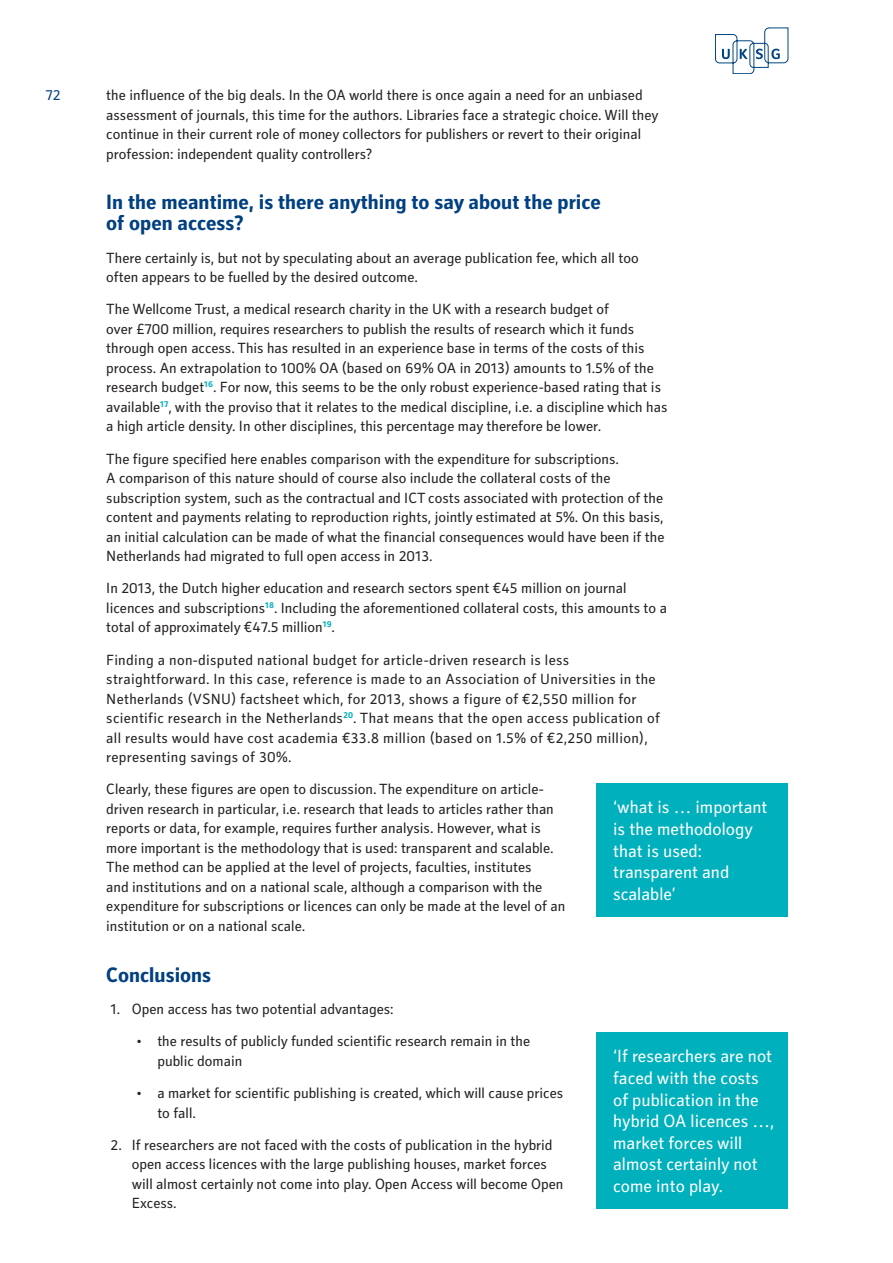
<style>
.page{position:relative;width:893px;height:1263px;background:#fff}
.page>*{position:absolute;margin:0;border:0;box-sizing:border-box;transform-origin:0 0}
.A-Style_Heading{font:700 21px/21px "Secca Std";color:#014081}
.Stand_out_quote{font:18px/21.6px "Secca Std";color:#fff}
.Body{font:15px/19.5px "Secca Std";color:#231f20}
.Body-2{font:15px/19.5px "Secca Std";letter-spacing:.02em;color:#231f20}
.Bulleted_List{font:15px/19.5px "Secca Std";color:#231f20}
.t1{font:15px "Secca Std";color:#014081}
.s1{font-size:27px}
</style>
<div class="page">
<svg style="left:715px;top:28px;width:73px;height:46px"></svg>
<div style="left:596px;top:784px;width:191px;height:133px;background:#00b0bc"></div>
<div style="left:596px;top:1032px;width:191px;height:177px;background:#00b0bc"></div>
<p class="t1" style="left:46px;top:87px;width:16px">72</p>
<p class="Body" style="left:106px;top:86px;width:554px">the influence of the big deals. In the OA world there is once again a need for an unbiased assessment of journals, this time for the authors. Libraries face a strategic choice. Will they continue in their current role of money collectors for publishers or revert to their original profession: independent quality controllers?</p>
<p class="A-Style_Heading" style="left:106px;top:193px;width:496px">In the meantime, is there anything to say about the price of open access?</p>
<p class="Body" style="left:106px;top:248px;width:534px">There certainly is, but not by speculating about an average publication fee, which all too often appears to be fuelled by the desired outcome.</p>
<p class="Body" style="left:106px;top:300px;width:563px">The Wellcome Trust, a medical research charity in the UK with a research budget of<br>over £700 million, requires researchers to publish the results of research which it funds through open access. This has resulted in an experience base in terms of the costs of this process. An extrapolation to 100% OA (based on 69% OA in 2013) amounts to 1.5% of the research budget<sup>16</sup>. For now, this seems to be the only robust experience-based rating that is available<sup>17</sup>, with the proviso that it relates to the medical discipline, i.e. a discipline which has a high article density. In other disciplines, this percentage may therefore be lower.</p>
<p class="Body" style="left:106px;top:449px;width:560px">The figure specified here enables comparison with the expenditure for subscriptions.<br>A comparison of this nature should of course also include the collateral costs of the subscription system, such as the contractual and ICT costs associated with protection of the content and payments relating to reproduction rights, jointly estimated at 5%. On this basis, an initial calculation can be made of what the financial consequences would have been if the Netherlands had migrated to full open access in 2013.</p>
<p class="Body" style="left:106px;top:579px;width:562px">In 2013, the Dutch higher education and research sectors spent €45 million on journal licences and subscriptions<sup>18</sup>. Including the aforementioned collateral costs, this amounts to a total of approximately €47.5 million<sup>19</sup>.</p>
<p class="Body-2" style="left:106px;top:650px;width:555px">Finding a non-disputed national budget for article-driven research is less straightforward. In this case, reference is made to an Association of Universities in the Netherlands (VSNU) factsheet which, for 2013, shows a figure of €2,550 million for scientific research in the Netherlands<sup>20</sup>. That means that the open access publication of all results would have cost academia €33.8 million (based on 1.5% of €2,250 million), representing savings of 30%.</p>
<p class="Body" style="left:106px;top:780px;width:460px">Clearly, these figures are open to discussion. The expenditure on article&shy;driven research in particular, i.e. research that leads to articles rather than reports or data, for example, requires further analysis. However, what is more important is the methodology that is used: transparent and scalable.<br>The method can be applied at the level of projects, faculties, institutes<br>and institutions and on a national scale, although a comparison with the expenditure for subscriptions or licences can only be made at the level of an institution or on a national scale.</p>
<p class="A-Style_Heading" style="left:106px;top:965px;width:106px">Conclusions</p>
<p class="Bulleted_List" style="left:111px;top:1000px;width:285px">1. Open access has two potential advantages:</p>
<p class="Bulleted_List" style="left:157px;top:1032px;width:374px;text-indent:-21px"><span class="s1">·</span> the results of publicly funded scientific research remain in the public domain</p>
<p class="Bulleted_List" style="left:157px;top:1084px;width:407px;text-indent:-21px"><span class="s1">·</span> a market for scientific publishing is created, which will cause prices to fall.</p>
<p class="Bulleted_List" style="left:132px;top:1135px;width:433px;text-indent:-21px">2. If researchers are not faced with the costs of publication in the hybrid open access licences with the large publishing houses, market forces will almost certainly not come into play. Open Access will become Open Excess.</p>
<p class="Stand_out_quote" style="left:613px;top:797px;width:156px">‘what is … important is the methodology that is used: transparent and scalable’</p>
<p class="Stand_out_quote" style="left:613px;top:1046px;width:163px">‘If researchers are not faced with the costs of publication in the hybrid OA licences …, market forces will almost certainly not come into play.</p>
</div>
